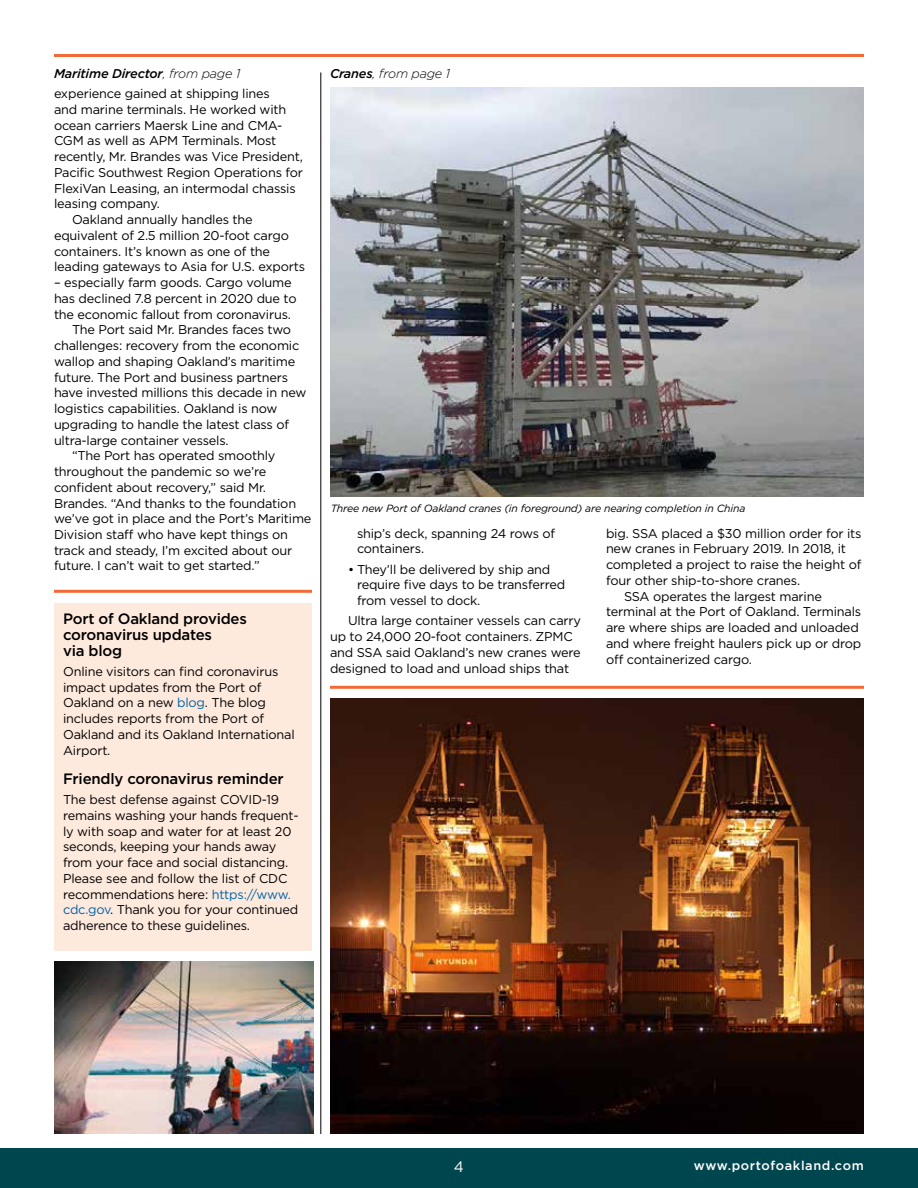
<style>
.page{position:relative;width:918px;height:1188px;background:#fff}
.page>*{position:absolute;margin:0;border:0;box-sizing:border-box;transform-origin:0 0}
.t1{font:500 15px/15.8px "Gotham";letter-spacing:-.015em;color:#000}
.t2{font:15px "Gotham";color:#fff}
.t3{font:12.75px/15.8px "Gotham";letter-spacing:-.015em;color:#000}
.t4{font:italic 500 12.75px "Gotham";letter-spacing:-.015em;color:#000}
.t5{font:500 12.75px "Gotham";letter-spacing:.05em;color:#fff}
.t6{font:italic 300 12.75px "Gotham";letter-spacing:-.015em;color:#000}
.t7{font:italic 10.5px "Gotham";letter-spacing:-.015em;color:#000}
.s1{font-weight:300}
.s2{font-weight:500}
.s3{color:#0062a7}
</style>
<div class="page">
<div style="left:0;top:1148px;width:918px;height:40px;background:#00464f"></div>
<hr style="left:54px;top:54px;width:810px;height:3px;background:#f26a36">
<hr style="left:330px;top:686px;width:534px;height:3px;background:#f26a36">
<hr style="left:54px;top:590px;width:258px;height:3px;background:#f26a36">
<div style="left:54px;top:603px;width:258px;height:348px;background:#fee9dd"></div>
<img style="left:330px;top:88px;width:534px;height:409px">
<hr style="left:321px;top:72px;width:1px;height:1062px;background:#000">
<img style="left:331px;top:698px;width:532px;height:435px">
<img style="left:54px;top:961px;width:259px;height:173px">
<p class="t4" style="left:54px;top:65px;width:188px">Maritime Director<span class="s1">, from page 1</span></p>
<p class="t6" style="left:330px;top:65px;width:122px"><span class="s2">Cranes</span>, from page 1</p>
<p class="t3" style="left:54px;top:85px;width:218px">experience gained at shipping lines</p>
<p class="t3" style="left:54px;top:101px;width:234px">and marine terminals. He worked with</p>
<p class="t3" style="left:54px;top:117px;width:230px">ocean carriers Maersk Line and CMA-</p>
<p class="t3" style="left:54px;top:133px;width:224px">CGM as well as APM Terminals. Most</p>
<p class="t3" style="left:54px;top:148px;width:250px">recently, Mr. Brandes was Vice President,</p>
<p class="t3" style="left:54px;top:164px;width:251px">Pacific Southwest Region Operations for</p>
<p class="t3" style="left:54px;top:180px;width:243px">FlexiVan Leasing, an intermodal chassis</p>
<p class="t3" style="left:54px;top:196px;width:107px">leasing company.</p>
<p class="t3" style="left:72px;top:211px;width:182px">Oakland annually handles the</p>
<p class="t3" style="left:54px;top:227px;width:237px">equivalent of 2.5 million 20-foot cargo</p>
<p class="t3" style="left:54px;top:243px;width:218px">containers. It’s known as one of the</p>
<p class="t3" style="left:54px;top:259px;width:253px">leading gateways to Asia for U.S. exports</p>
<p class="t3" style="left:54px;top:274px;width:239px">– especially farm goods. Cargo volume</p>
<p class="t3" style="left:54px;top:290px;width:244px">has declined 7.8 percent in 2020 due to</p>
<p class="t3" style="left:54px;top:306px;width:238px">the economic fallout from coronavirus.</p>
<p class="t3" style="left:72px;top:322px;width:221px">The Port said Mr. Brandes faces two</p>
<p class="t3" style="left:54px;top:337px;width:247px">challenges: recovery from the economic</p>
<p class="t3" style="left:54px;top:353px;width:243px">wallop and shaping Oakland’s maritime</p>
<p class="t3" style="left:54px;top:369px;width:236px">future. The Port and business partners</p>
<p class="t3" style="left:54px;top:385px;width:254px">have invested millions this decade in new</p>
<p class="t3" style="left:54px;top:400px;width:225px">logistics capabilities. Oakland is now</p>
<p class="t3" style="left:54px;top:416px;width:237px">upgrading to handle the latest class of</p>
<p class="t3" style="left:54px;top:432px;width:176px">ultra-large container vessels.</p>
<p class="t3" style="left:72px;top:448px;width:205px">“The Port has operated smoothly</p>
<p class="t3" style="left:54px;top:463px;width:214px">throughout the pandemic so we’re</p>
<p class="t3" style="left:54px;top:479px;width:214px">confident about recovery,” said Mr.</p>
<p class="t3" style="left:54px;top:495px;width:244px">Brandes. “And thanks to the foundation</p>
<p class="t3" style="left:54px;top:511px;width:259px">we’ve got in place and the Port’s Maritime</p>
<p class="t3" style="left:54px;top:526px;width:236px">Division staff who have kept things on</p>
<p class="t3" style="left:54px;top:542px;width:240px">track and steady, I’m excited about our</p>
<p class="t3" style="left:54px;top:558px;width:207px">future. I can’t wait to get started.”</p>
<p class="t1" style="left:63px;top:611px;width:185px">Port of Oakland provides coronavirus updates<br>via blog</p>
<p class="t3" style="left:63px;top:663px;width:233px">Online visitors can find coronavirus impact updates from the Port of<br>Oakland on a new <span class="s3">blog</span>. The blog includes reports from the Port of<br>Oakland and its Oakland International<br>Airport.</p>
<p class="t1" style="left:63px;top:771px;width:222px">Friendly coronavirus reminder</p>
<p class="t3" style="left:63px;top:792px;width:237px">The best defense against COVID-19 remains washing your hands frequent&shy;ly with soap and water for at least 20 seconds, keeping your hands away from your face and social distancing.<br>Please see and follow the list of CDC recommendations here: <span class="s3">https://www. cdc.gov</span>. Thank you for your continued adherence to these guidelines.</p>
<p class="t7" style="left:331px;top:502px;width:416px">Three new Port of Oakland cranes (in foreground) are nearing completion in China</p>
<p class="t3" style="left:606px;top:525px;width:257px">big. SSA placed a $30 million order for its</p>
<p class="t3" style="left:606px;top:541px;width:242px">new cranes in February 2019. In 2018, it</p>
<p class="t3" style="left:606px;top:556px;width:257px">completed a project to raise the height of</p>
<p class="t3" style="left:606px;top:572px;width:196px">four other ship-to-shore cranes.</p>
<p class="t3" style="left:624px;top:588px;width:199px">SSA operates the largest marine</p>
<p class="t3" style="left:606px;top:604px;width:257px">terminal at the Port of Oakland. Terminals</p>
<p class="t3" style="left:606px;top:619px;width:254px">are where ships are loaded and unloaded</p>
<p class="t3" style="left:606px;top:635px;width:257px">and where freight haulers pick up or drop</p>
<p class="t3" style="left:606px;top:651px;width:148px">off containerized cargo.</p>
<p class="t3" style="left:357px;top:525px;width:200px">ship’s deck, spanning 24 rows of containers.</p>
<p class="t3" style="left:357px;top:561px;width:210px;text-indent:-9px">• They’ll be delivered by ship and require five days to be transferred from vessel to dock.</p>
<p class="t3" style="left:330px;top:613px;width:253px;text-indent:18px">Ultra large container vessels can carry up to 24,000 20-foot containers. ZPMC and SSA said Oakland’s new cranes were designed to load and unload ships that</p>
<p class="t2" style="left:454px;top:1157px;width:12px">4</p>
<p class="t5" style="left:694px;top:1157px;width:171px">www.portofoakland.com</p>
</div>
